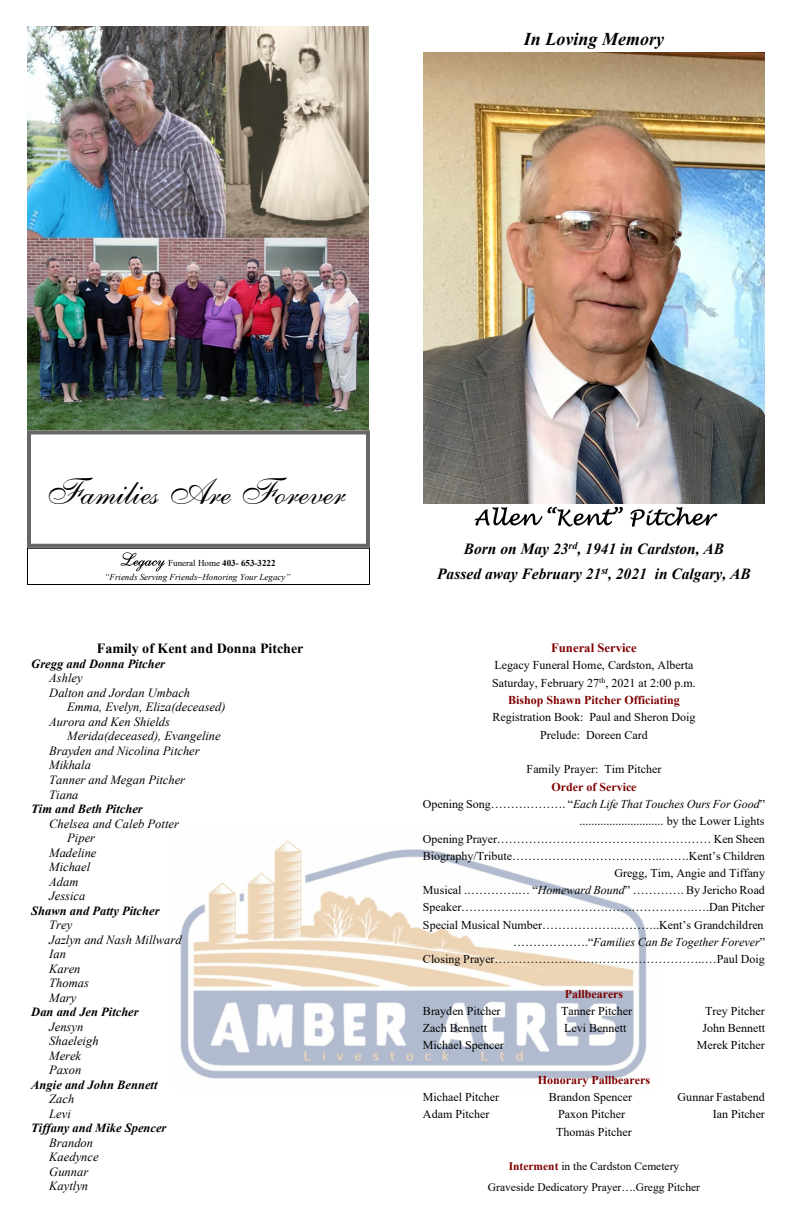
<style>
.page{position:relative;width:792px;height:1224px;background:#fff}
.page>*{position:absolute;margin:0;border:0;box-sizing:border-box;transform-origin:0 0}
.t1{font:35.9px "English 111 Vivace BT";color:#000}
.t2{font:italic 700 18px "Times New Roman";color:#000}
.t3{font:italic 700 15.5px/25.3px "Times New Roman";color:#000;text-align:center}
.t4{font:700 14px "Times New Roman";color:#000}
.t5{font:700 12.7px "Times New Roman";color:#800000}
.t6{font:italic 12.5px/14.5px "Times New Roman";color:#000}
.t7{font:italic 700 12.5px "Times New Roman";color:#000}
.t8{font:12px/17.3px "Times New Roman";color:#000;text-align:center}
.t9{font:italic 12px "Times New Roman";letter-spacing:-.005em;color:#000}
.t10{font:700 12px "Times New Roman";color:#800000}
.t11{font:11.5px/21.6px "Times New Roman";color:#000;text-align:center}
.t12{font:italic 9px/14px "Times New Roman";color:#000}
.s1{font-style:normal}
.s2{font-weight:700;font-style:normal}
.s3{font-weight:700;color:#800000}
.s4{font-style:italic}
</style>
<div class="page">
<img style="left:180px;top:840px;width:467px;height:239px">
<svg style="left:121px;top:552px;width:44px;height:19px"></svg>
<div style="left:27px;top:548px;width:343px;height:37px;border:1px solid #000"></div>
<svg style="left:474px;top:507px;width:149px;height:20px"></svg>
<svg style="left:631px;top:507px;width:86px;height:20px"></svg>
<img style="left:27px;top:27px;width:342px;height:403px">
<img style="left:423px;top:52px;width:342px;height:452px">
<div style="left:27px;top:430px;width:343px;height:118px;border:4px solid #686764"></div>
<h2 class="t2" style="left:524px;top:33px;width:142px">In Loving Memory</h2>
<h1 class="t1" style="left:44px;top:477px;width:302px">Families Are Forever</h1>
<p class="t12" style="left:104px;top:557px;width:188px;text-indent:64px"><span class="s1">Funeral Home</span> <span class="s2">403- 653-3222 </span>“Friends Serving Friends~Honoring Your Legacy”</p>
<p class="t4" style="left:97px;top:644px;width:208px">Family of Kent and Donna Pitcher</p>
<p class="t7" style="left:31px;top:659px;width:135px">Gregg and Donna Pitcher</p>
<p class="t6" style="left:49px;top:672px;width:35px">Ashley</p>
<p class="t6" style="left:49px;top:687px;width:142px">Dalton and Jordan Umbach</p>
<p class="t6" style="left:67px;top:701px;width:160px">Emma, Evelyn, Eliza(deceased)</p>
<p class="t6" style="left:49px;top:716px;width:122px">Aurora and Ken Shields</p>
<p class="t6" style="left:67px;top:730px;width:155px">Merida(deceased), Evangeline</p>
<p class="t6" style="left:49px;top:745px;width:152px">Brayden and Nicolina Pitcher</p>
<p class="t6" style="left:49px;top:759px;width:43px">Mikhala</p>
<p class="t6" style="left:49px;top:774px;width:137px">Tanner and Megan Pitcher</p>
<p class="t6" style="left:49px;top:788px;width:31px">Tiana</p>
<p class="t7" style="left:31px;top:805px;width:113px">Tim and Beth Pitcher</p>
<p class="t6" style="left:49px;top:817px;width:131px">Chelsea and Caleb Potter</p>
<p class="t6" style="left:67px;top:832px;width:29px">Piper</p>
<p class="t6" style="left:49px;top:846px;width:49px">Madeline</p>
<p class="t6" style="left:49px;top:861px;width:42px">Michael</p>
<p class="t6" style="left:49px;top:875px;width:31px">Adam</p>
<p class="t6" style="left:49px;top:890px;width:38px">Jessica</p>
<p class="t7" style="left:31px;top:906px;width:130px">Shawn and Patty Pitcher</p>
<p class="t6" style="left:49px;top:919px;width:134px">Trey<br>Jazlyn and Nash Millward<br>Ian<br>Karen<br>Thomas<br>Mary</p>
<p class="t7" style="left:31px;top:1008px;width:109px">Dan and Jen Pitcher</p>
<p class="t6" style="left:49px;top:1020px;width:51px">Jensyn<br>Shaeleigh<br>Merek<br>Paxon</p>
<p class="t7" style="left:31px;top:1080px;width:128px">Angie and John Bennett</p>
<p class="t6" style="left:49px;top:1093px;width:27px">Zach<br>Levi</p>
<p class="t7" style="left:31px;top:1124px;width:137px">Tiffany and Mike Spencer</p>
<p class="t6" style="left:49px;top:1137px;width:51px">Brandon<br>Kaedynce<br>Gunnar<br>Kaytlyn</p>
<p class="t3" style="left:437px;top:537px;width:315px">Born on May 23<sup>rd</sup>, 1941 in Cardston, AB<br>Passed away February 21<sup>st</sup>, 2021 in Calgary, AB</p>
<p class="t5" style="left:551px;top:643px;width:87px">Funeral Service</p>
<p class="t8" style="left:492px;top:658px;width:205px">Legacy Funeral Home, Cardston, Alberta<br>Saturday, February 27<sup>th</sup>, 2021 at 2:00 p.m.<br><span class="s3">Bishop Shawn Pitcher Officiating</span></p>
<p class="t8" style="left:493px;top:710px;width:204px">Registration Book: Paul and Sheron Doig<br>Prelude: Doreen Card</p>
<p class="t8" style="left:527px;top:762px;width:136px">Family Prayer: Tim Pitcher</p>
<p class="t10" style="left:551px;top:783px;width:87px">Order of Service</p>
<p class="t9" style="left:423px;top:800px;width:344px"><span class="s1">Opening Song………………. “</span>Each Life That Touches Ours For Good<span class="s1">”</span></p>
<p class="t8" style="left:579px;top:814px;width:186px">............................ by the Lower Lights</p>
<p class="t8" style="left:423px;top:831px;width:343px">Opening Prayer……………………………………………… Ken Sheen</p>
<p class="t8" style="left:423px;top:848px;width:343px">Biography/Tribute………………………………..…….Kent’s Children</p>
<p class="t8" style="left:614px;top:865px;width:152px">Gregg, Tim, Angie and Tiffany</p>
<p class="t8" style="left:423px;top:883px;width:343px">Musical .………….… “<span class="s4">Homeward Bound</span>” …………. By Jericho Road</p>
<p class="t8" style="left:423px;top:900px;width:343px">Speaker…………………………………….…………….….Dan Pitcher</p>
<p class="t8" style="left:423px;top:917px;width:342px">Special Musical Number……………….………..Kent’s Grandchildren</p>
<p class="t9" style="left:513px;top:938px;width:254px"><span class="s1">……………….“</span>Families Can Be Together Forever<span class="s1">”</span></p>
<p class="t8" style="left:423px;top:952px;width:343px">Closing Prayer……………………………………………..…Paul Doig</p>
<p class="t10" style="left:565px;top:990px;width:60px">Pallbearers</p>
<p class="t8" style="left:423px;top:1003px;width:79px">Brayden Pitcher</p>
<p class="t8" style="left:561px;top:1003px;width:72px">Tanner Pitcher</p>
<p class="t8" style="left:705px;top:1003px;width:61px">Trey Pitcher</p>
<p class="t8" style="left:423px;top:1021px;width:66px">Zach Bennett</p>
<p class="t8" style="left:564px;top:1021px;width:64px">Levi Bennett</p>
<p class="t8" style="left:703px;top:1021px;width:64px">John Bennett</p>
<p class="t8" style="left:423px;top:1038px;width:82px">Michael Spencer</p>
<p class="t8" style="left:697px;top:1038px;width:70px">Merek Pitcher</p>
<p class="t10" style="left:538px;top:1076px;width:114px">Honorary Pallbearers</p>
<p class="t8" style="left:423px;top:1090px;width:78px">Michael Pitcher</p>
<p class="t8" style="left:549px;top:1090px;width:85px">Brandon Spencer</p>
<p class="t8" style="left:678px;top:1090px;width:89px">Gunnar Fastabend</p>
<p class="t8" style="left:423px;top:1107px;width:68px">Adam Pitcher</p>
<p class="t8" style="left:558px;top:1107px;width:69px">Paxon Pitcher</p>
<p class="t8" style="left:713px;top:1107px;width:54px">Ian Pitcher</p>
<p class="t8" style="left:556px;top:1124px;width:77px">Thomas Pitcher</p>
<p class="t11" style="left:488px;top:1156px;width:214px"><span class="s3">Interment</span> in the Cardston Cemetery<br>Graveside Dedicatory Prayer….Gregg Pitcher</p>
</div>
